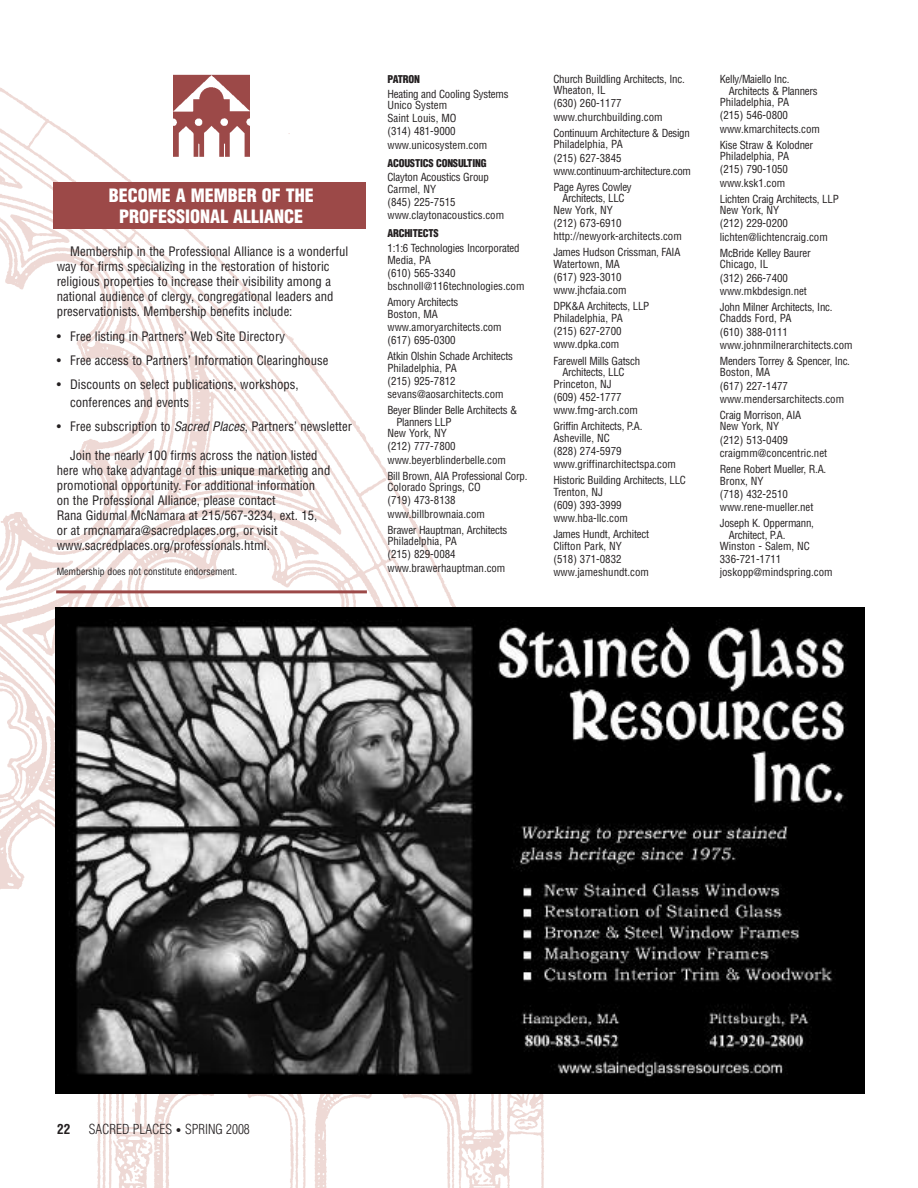
<style>
.page{position:relative;width:918px;height:1188px;background:#fff}
.page>*{position:absolute;margin:0;border:0;box-sizing:border-box;transform-origin:0 0}
.t1{font:900 condensed 18px/21px "Helvetica";color:#fff;text-align:center}
.t2{font:300 condensed 13.5px "Helvetica";color:#231f20}
.t3{font:700 condensed 13.5px "Helvetica";color:#231f20}
.t4{font:condensed 12.75px/15px "Helvetica";color:#231f20}
.t5{font:condensed 10.8px/13.2px "Helvetica";color:#231f20}
.t6{font:condensed 10.8px/11.7px "Helvetica";letter-spacing:-.02em;color:#231f20}
.t7{font:condensed 10.8px/11.7px "Helvetica";letter-spacing:-.025em;color:#231f20}
.t8{font:900 condensed 10.5px "Helvetica";letter-spacing:-.02em;color:#231f20}
.t9{font:condensed 9.75px "Helvetica";color:#231f20}
.s1{font-style:italic}
.s2{font-size:10.5px}
</style>
<div class="page">
<img style="left:0;top:87px;width:565px;height:1101px">
<hr style="left:56px;top:590px;width:311px;height:3px;background:#9c4948">
<div style="left:54px;top:182px;width:312px;height:47px;background:#9c4948"></div>
<img style="left:173px;top:74px;width:77px;height:84px">
<img style="left:56px;top:608px;width:809px;height:485px">
<h1 class="t1" style="left:109px;top:185px;width:206px">BECOME A MEMBER OF THE<br>PROFESSIONAL ALLIANCE</h1>
<p class="t4" style="left:57px;top:244px;width:293px;text-indent:14px">Membership in the Professional Alliance is a wonderful way for firms specializing in the restoration of historic religious properties to increase their visibility among a national audience of clergy, congregational leaders and preservationists. Membership benefits include:</p>
<p class="t4" style="left:57px;top:329px;width:230px">• Free listing in Partners’ Web Site Directory</p>
<p class="t4" style="left:57px;top:353px;width:273px">• Free access to Partners’ Information Clearinghouse</p>
<p class="t4" style="left:70px;top:376px;width:230px;line-height:18px;text-indent:-14px">• Discounts on select publications, workshops, conferences and events</p>
<p class="t4" style="left:57px;top:419px;width:297px">• Free subscription to <span class="s1">Sacred Places</span>, Partners’ newsletter</p>
<p class="t4" style="left:57px;top:448px;width:275px;text-indent:14px">Join the nearly 100 firms across the nation listed here who take advantage of this unique marketing and promotional opportunity. For additional information on the Professional Alliance, please contact<br>Rana Gidumal McNamara at 215/567-3234, ext. 15, or at rmcnamara@sacredplaces.org, or visit www.sacredplaces.org/professionals.html.</p>
<p class="t9" style="left:57px;top:566px;width:182px">Membership does not constitute endorsement.</p>
<p class="t8" style="left:387px;top:73px;width:34px">PATRON</p>
<p class="t6" style="left:387px;top:88px;width:123px">Heating and Cooling Systems<br>Unico System</p>
<p class="t5" style="left:387px;top:112px;width:101px">Saint Louis, MO<br>(314) 481-9000 www.unicosystem.com</p>
<p class="t8" style="left:387px;top:157px;width:101px">ACOUSTICS CONSULTING</p>
<p class="t6" style="left:387px;top:172px;width:103px">Clayton Acoustics Group<br>Carmel, NY</p>
<p class="t5" style="left:387px;top:196px;width:118px">(845) 225-7515 www.claytonacoustics.com</p>
<p class="t8" style="left:387px;top:228px;width:53px">ARCHITECTS</p>
<p class="t6" style="left:387px;top:242px;width:134px">1:1:6 Technologies Incorporated<br>Media, PA</p>
<p class="t5" style="left:387px;top:266px;width:139px">(610) 565-3340 bschnoll@116technologies.com</p>
<p class="t6" style="left:387px;top:296px;width:72px">Amory Architects<br>Boston, MA</p>
<p class="t5" style="left:387px;top:320px;width:116px">www.amoryarchitects.com (617) 695-0300</p>
<p class="t6" style="left:387px;top:350px;width:127px">Atkin Olshin Schade Architects<br>Philadelphia, PA</p>
<p class="t5" style="left:387px;top:374px;width:118px">(215) 925-7812 sevans@aosarchitects.com</p>
<p class="t6" style="left:387px;top:404px;width:131px">Beyer Blinder Belle Architects &amp;</p>
<p class="t6" style="left:396px;top:416px;width:56px">Planners LLP</p>
<p class="t5" style="left:387px;top:427px;width:61px">New York, NY</p>
<p class="t5" style="left:387px;top:440px;width:120px">(212) 777-7800 www.beyerblinderbelle.com</p>
<p class="t6" style="left:387px;top:470px;width:142px">Bill Brown, AIA Professional Corp.<br>Colorado Springs, CO</p>
<p class="t5" style="left:387px;top:494px;width:99px">(719) 473-8138 www.billbrownaia.com</p>
<p class="t6" style="left:387px;top:524px;width:121px">Brawer Hauptman, Architects<br>Philadelphia, PA</p>
<p class="t5" style="left:387px;top:548px;width:119px">(215) 829-0084 www.brawerhauptman.com</p>
<p class="t6" style="left:553px;top:73px;width:133px">Church Buildling Architects, Inc.<br>Wheaton, IL</p>
<p class="t5" style="left:553px;top:97px;width:111px">(630) 260-1177 www.churchbuilding.com</p>
<p class="t7" style="left:553px;top:127px;width:138px">Continuum Architecture &amp; Design<br>Philadelphia, PA</p>
<p class="t7" style="left:553px;top:151px;width:139px;line-height:13.2px">(215) 627-3845 www.continuum-architecture.com</p>
<p class="t6" style="left:553px;top:181px;width:80px">Page Ayres Cowley</p>
<p class="t6" style="left:562px;top:193px;width:64px">Architects, LLC</p>
<p class="t5" style="left:553px;top:204px;width:61px">New York, NY</p>
<p class="t5" style="left:553px;top:217px;width:130px">(212) 673-6910 http://newyork-architects.com</p>
<p class="t6" style="left:553px;top:247px;width:129px">James Hudson Crissman, FAIA<br>Watertown, MA</p>
<p class="t5" style="left:553px;top:271px;width:75px">(617) 923-3010 www.jhcfaia.com</p>
<p class="t6" style="left:553px;top:301px;width:97px">DPK&amp;A Architects, LLP<br>Philadelphia, PA</p>
<p class="t5" style="left:553px;top:325px;width:70px">(215) 627-2700 www.dpka.com</p>
<p class="t6" style="left:553px;top:355px;width:88px">Farewell Mills Gatsch</p>
<p class="t6" style="left:562px;top:367px;width:64px">Architects, LLC</p>
<p class="t5" style="left:553px;top:377px;width:60px">Princeton, NJ</p>
<p class="t5" style="left:553px;top:391px;width:86px">(609) 452-1777 www.fmg-arch.com</p>
<p class="t6" style="left:553px;top:421px;width:91px">Griffin Architects, P.A.<br>Asheville, NC</p>
<p class="t5" style="left:553px;top:445px;width:124px">(828) 274-5979 www.griffinarchitectspa.com</p>
<p class="t6" style="left:553px;top:475px;width:134px">Historic Building Architects, LLC<br>Trenton, NJ</p>
<p class="t5" style="left:553px;top:499px;width:76px">(609) 393-3999 www.hba-llc.com</p>
<p class="t6" style="left:553px;top:529px;width:97px">James Hundt, Architect<br>Clifton Park, NY</p>
<p class="t5" style="left:553px;top:553px;width:97px">(518) 371-0832 www.jameshundt.com</p>
<p class="t6" style="left:720px;top:73px;width:71px">Kelly/Maiello Inc.</p>
<p class="t6" style="left:729px;top:85px;width:90px">Architects &amp; Planners</p>
<p class="t5" style="left:720px;top:96px;width:71px">Philadelphia, PA</p>
<p class="t5" style="left:720px;top:109px;width:102px">(215) 546-0800 www.kmarchitects.com</p>
<p class="t6" style="left:720px;top:139px;width:95px">Kise Straw &amp; Kolodner<br>Philadelphia, PA</p>
<p class="t5" style="left:720px;top:163px;width:70px">(215) 790-1050 www.ksk1.com</p>
<p class="t6" style="left:720px;top:193px;width:120px">Lichten Craig Architects, LLP<br>New York, NY</p>
<p class="t5" style="left:720px;top:217px;width:110px">(212) 229-0200 lichten@lichtencraig.com</p>
<p class="t6" style="left:720px;top:247px;width:92px">McBride Kelley Baurer<br>Chicago, IL</p>
<p class="t5" style="left:720px;top:271px;width:89px">(312) 266-7400 www.mkbdesign.net</p>
<p class="t6" style="left:720px;top:301px;width:114px">John Milner Architects, Inc.<br>Chadds Ford, PA</p>
<p class="t5" style="left:720px;top:325px;width:134px">(610) 388-0111 www.johnmilnerarchitects.com</p>
<p class="t6" style="left:720px;top:355px;width:132px">Menders Torrey &amp; Spencer, Inc.<br>Boston, MA</p>
<p class="t5" style="left:720px;top:379px;width:126px">(617) 227-1477 www.mendersarchitects.com</p>
<p class="t6" style="left:720px;top:409px;width:83px">Craig Morrison, AIA<br>New York, NY</p>
<p class="t5" style="left:720px;top:433px;width:109px">(212) 513-0409 craigmm@concentric.net</p>
<p class="t6" style="left:720px;top:463px;width:108px">Rene Robert Mueller, R.A.<br>Bronx, NY</p>
<p class="t5" style="left:720px;top:487px;width:95px">(718) 432-2510 www.rene-mueller.net</p>
<p class="t6" style="left:720px;top:517px;width:96px">Joseph K. Oppermann,</p>
<p class="t6" style="left:729px;top:529px;width:58px">Architect, P.A.</p>
<p class="t5" style="left:720px;top:540px;width:92px">Winston - Salem, NC</p>
<p class="t5" style="left:720px;top:553px;width:114px">336-721-1711 joskopp@mindspring.com</p>
<p class="t3" style="left:57px;top:1122px;width:15px">22</p>
<p class="t2" style="left:89px;top:1122px;width:163px">SACRED PLACES <span class="s2">•</span> SPRING 2008</p>
</div>
